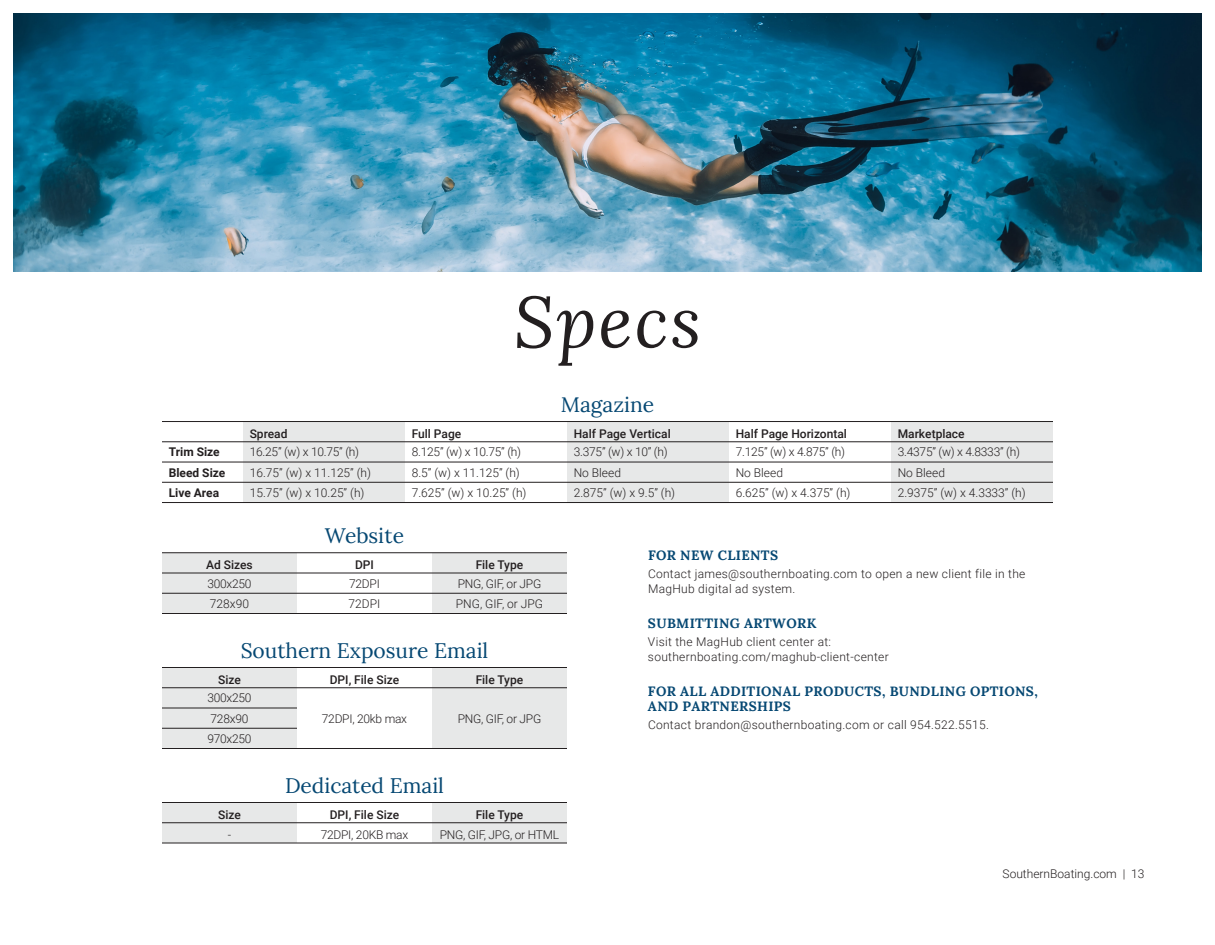
<style>
.page{position:relative;width:1215px;height:945px;background:#fff}
.page>*{position:absolute;margin:0;border:0;box-sizing:border-box;transform-origin:0 0}
.t1{font:italic 72px "Lora";letter-spacing:.025em;color:#231f20}
.t2{font:21px "Lora";color:#064873}
.t3{font:700 13.5px/15px "Lora";letter-spacing:.025em;color:#064873}
.t4{font:300 12px "Roboto";color:#231f20}
.t5{font:300 12px/15px "Roboto";letter-spacing:.025em;color:#231f20}
.t6{font:500 12px "Roboto";color:#231f20}
.t7{font:300 12px/20.2px "Roboto";letter-spacing:-.02em;color:#231f20}
.t8{font:700 12px "Roboto";color:#231f20}
</style>
<div class="page">
<svg style="left:243px;top:422px;width:810px;height:80px;fill:#e7e8e8"></svg>
<hr style="left:162px;top:421px;width:81px;height:1px;background:#231f20">
<hr style="left:243px;top:421px;width:162px;height:1px;background:#231f20">
<hr style="left:405px;top:421px;width:162px;height:1px;background:#231f20">
<hr style="left:567px;top:421px;width:162px;height:1px;background:#231f20">
<hr style="left:729px;top:421px;width:162px;height:1px;background:#231f20">
<hr style="left:891px;top:421px;width:162px;height:1px;background:#231f20">
<hr style="left:162px;top:442px;width:81px;height:1px;background:#231f20">
<hr style="left:243px;top:442px;width:162px;height:1px;background:#231f20">
<hr style="left:405px;top:442px;width:162px;height:1px;background:#231f20">
<hr style="left:567px;top:442px;width:162px;height:1px;background:#231f20">
<hr style="left:729px;top:442px;width:162px;height:1px;background:#231f20">
<hr style="left:891px;top:442px;width:162px;height:1px;background:#231f20">
<hr style="left:162px;top:462px;width:81px;height:1px;background:#231f20">
<hr style="left:243px;top:462px;width:162px;height:1px;background:#231f20">
<hr style="left:405px;top:462px;width:162px;height:1px;background:#231f20">
<hr style="left:567px;top:462px;width:162px;height:1px;background:#231f20">
<hr style="left:729px;top:462px;width:162px;height:1px;background:#231f20">
<hr style="left:891px;top:462px;width:162px;height:1px;background:#231f20">
<hr style="left:162px;top:482px;width:81px;height:1px;background:#231f20">
<hr style="left:243px;top:482px;width:162px;height:1px;background:#231f20">
<hr style="left:405px;top:482px;width:162px;height:1px;background:#231f20">
<hr style="left:567px;top:482px;width:162px;height:1px;background:#231f20">
<hr style="left:729px;top:482px;width:162px;height:1px;background:#231f20">
<hr style="left:891px;top:482px;width:162px;height:1px;background:#231f20">
<hr style="left:162px;top:502px;width:81px;height:1px;background:#231f20">
<hr style="left:243px;top:502px;width:162px;height:1px;background:#231f20">
<hr style="left:405px;top:502px;width:162px;height:1px;background:#231f20">
<hr style="left:567px;top:502px;width:162px;height:1px;background:#231f20">
<hr style="left:729px;top:502px;width:162px;height:1px;background:#231f20">
<hr style="left:891px;top:502px;width:162px;height:1px;background:#231f20">
<svg style="left:162px;top:553px;width:405px;height:60px"></svg>
<hr style="left:162px;top:552px;width:135px;height:1px;background:#231f20">
<hr style="left:297px;top:552px;width:135px;height:1px;background:#231f20">
<hr style="left:432px;top:552px;width:135px;height:1px;background:#231f20">
<hr style="left:162px;top:573px;width:135px;height:1px;background:#231f20">
<hr style="left:297px;top:573px;width:135px;height:1px;background:#231f20">
<hr style="left:432px;top:573px;width:135px;height:1px;background:#231f20">
<hr style="left:162px;top:593px;width:135px;height:1px;background:#231f20">
<hr style="left:297px;top:593px;width:135px;height:1px;background:#231f20">
<hr style="left:432px;top:593px;width:135px;height:1px;background:#231f20">
<hr style="left:162px;top:613px;width:135px;height:1px;background:#231f20">
<hr style="left:297px;top:613px;width:135px;height:1px;background:#231f20">
<hr style="left:432px;top:613px;width:135px;height:1px;background:#231f20">
<svg style="left:162px;top:668px;width:405px;height:80px"></svg>
<hr style="left:162px;top:667px;width:135px;height:1px;background:#231f20">
<hr style="left:297px;top:667px;width:135px;height:1px;background:#231f20">
<hr style="left:432px;top:667px;width:135px;height:1px;background:#231f20">
<hr style="left:162px;top:687px;width:135px;height:1px;background:#231f20">
<hr style="left:297px;top:687px;width:135px;height:1px;background:#231f20">
<hr style="left:432px;top:687px;width:135px;height:1px;background:#231f20">
<hr style="left:162px;top:708px;width:135px;height:1px;background:#231f20">
<hr style="left:162px;top:728px;width:135px;height:1px;background:#231f20">
<hr style="left:162px;top:748px;width:135px;height:1px;background:#231f20">
<hr style="left:297px;top:748px;width:135px;height:1px;background:#231f20">
<hr style="left:432px;top:748px;width:135px;height:1px;background:#231f20">
<svg style="left:162px;top:803px;width:405px;height:40px"></svg>
<hr style="left:162px;top:802px;width:135px;height:1px;background:#231f20">
<hr style="left:297px;top:802px;width:135px;height:1px;background:#231f20">
<hr style="left:432px;top:802px;width:135px;height:1px;background:#231f20">
<hr style="left:162px;top:822px;width:135px;height:1px;background:#231f20">
<hr style="left:297px;top:822px;width:135px;height:1px;background:#231f20">
<hr style="left:432px;top:822px;width:135px;height:1px;background:#231f20">
<hr style="left:162px;top:843px;width:135px;height:1px;background:#231f20">
<hr style="left:297px;top:843px;width:135px;height:1px;background:#231f20">
<hr style="left:432px;top:843px;width:135px;height:1px;background:#231f20">
<img style="left:14px;top:14px;width:1188px;height:258px">
<h1 class="t1" style="left:514px;top:273px;width:189px">Specs</h1>
<h2 class="t2" style="left:561px;top:389px;width:95px">Magazine</h2>
<p class="t6" style="left:250px;top:425px;width:39px">Spread</p>
<p class="t6" style="left:412px;top:425px;width:51px">Full Page</p>
<p class="t6" style="left:574px;top:425px;width:98px">Half Page Vertical</p>
<p class="t6" style="left:736px;top:425px;width:113px">Half Page Horizontal</p>
<p class="t6" style="left:898px;top:425px;width:68px">Marketplace</p>
<p class="t8" style="left:169px;top:444px;width:53px">Trim Size</p>
<p class="t4" style="left:250px;top:444px;width:111px">16.25” (w) x 10.75” (h)</p>
<p class="t4" style="left:412px;top:444px;width:111px">8.125” (w) x 10.75” (h)</p>
<p class="t4" style="left:574px;top:444px;width:96px">3.375” (w) x 10” (h)</p>
<p class="t4" style="left:736px;top:444px;width:111px">7.125” (w) x 4.875” (h)</p>
<p class="t7" style="left:898px;top:442px;width:124px">3.4375” (w) x 4.8333” (h)</p>
<p class="t8" style="left:169px;top:464px;width:58px">Bleed Size</p>
<p class="t4" style="left:250px;top:464px;width:123px">16.75” (w) x 11.125” (h)</p>
<p class="t4" style="left:412px;top:464px;width:110px">8.5” (w) x 11.125” (h)</p>
<p class="t4" style="left:574px;top:464px;width:49px">No Bleed</p>
<p class="t4" style="left:736px;top:464px;width:49px">No Bleed</p>
<p class="t4" style="left:898px;top:464px;width:49px">No Bleed</p>
<p class="t8" style="left:169px;top:484px;width:52px">Live Area</p>
<p class="t4" style="left:250px;top:484px;width:116px">15.75” (w) x 10.25” (h)</p>
<p class="t4" style="left:412px;top:484px;width:116px">7.625” (w) x 10.25” (h)</p>
<p class="t4" style="left:574px;top:484px;width:103px">2.875” (w) x 9.5” (h)</p>
<p class="t4" style="left:736px;top:484px;width:116px">6.625” (w) x 4.375” (h)</p>
<p class="t4" style="left:898px;top:484px;width:130px">2.9375” (w) x 4.3333” (h)</p>
<h2 class="t2" style="left:325px;top:520px;width:81px">Website</h2>
<p class="t6" style="left:206px;top:556px;width:48px">Ad Sizes</p>
<p class="t6" style="left:355px;top:556px;width:20px">DPI</p>
<p class="t6" style="left:476px;top:556px;width:49px">File Type</p>
<p class="t7" style="left:207px;top:573px;width:46px">300x250</p>
<p class="t4" style="left:349px;top:575px;width:32px">72DPI</p>
<p class="t7" style="left:458px;top:573px;width:85px">PNG, GIF, or JPG</p>
<p class="t4" style="left:210px;top:595px;width:41px">728x90</p>
<p class="t4" style="left:349px;top:595px;width:33px">72DPI</p>
<p class="t4" style="left:456px;top:595px;width:89px">PNG, GIF, or JPG</p>
<h2 class="t2" style="left:241px;top:634px;width:249px">Southern Exposure Email</h2>
<p class="t6" style="left:218px;top:671px;width:24px">Size</p>
<p class="t6" style="left:330px;top:671px;width:71px">DPI, File Size</p>
<p class="t6" style="left:476px;top:671px;width:49px">File Type</p>
<p class="t7" style="left:207px;top:688px;width:46px">300x250<br>728x90</p>
<p class="t3" style="left:648px;top:546px;width:132px">FOR NEW CLIENTS</p>
<p class="t5" style="left:648px;top:566px;width:379px">Contact james@southernboating.com to open a new client file in the<br>MagHub digital ad system.</p>
<p class="t3" style="left:648px;top:614px;width:170px">SUBMITTING ARTWORK</p>
<p class="t5" style="left:648px;top:634px;width:242px">Visit the MagHub client center at: southernboating.com/maghub-client-center</p>
<p class="t3" style="left:648px;top:682px;width:391px">FOR ALL ADDITIONAL PRODUCTS, BUNDLING OPTIONS,<br>AND PARTNERSHIPS</p>
<p class="t5" style="left:648px;top:717px;width:342px">Contact brandon@southernboating.com or call 954.522.5515.</p>
<p class="t7" style="left:322px;top:708px;width:87px">72DPI, 20kb max</p>
<p class="t7" style="left:458px;top:708px;width:85px">PNG, GIF, or JPG</p>
<p class="t7" style="left:207px;top:728px;width:46px">970x250</p>
<h2 class="t2" style="left:285px;top:769px;width:160px">Dedicated Email</h2>
<p class="t6" style="left:218px;top:806px;width:24px">Size</p>
<p class="t6" style="left:330px;top:806px;width:71px">DPI, File Size</p>
<p class="t6" style="left:476px;top:806px;width:49px">File Type</p>
<p class="t4" style="left:228px;top:826px;width:5px">-</p>
<p class="t7" style="left:321px;top:824px;width:89px">72DPI, 20KB max</p>
<p class="t7" style="left:440px;top:824px;width:121px">PNG, GIF, JPG, or HTML</p>
<p class="t4" style="left:1003px;top:865px;width:144px">SouthernBoating.com | 13</p>
</div>
